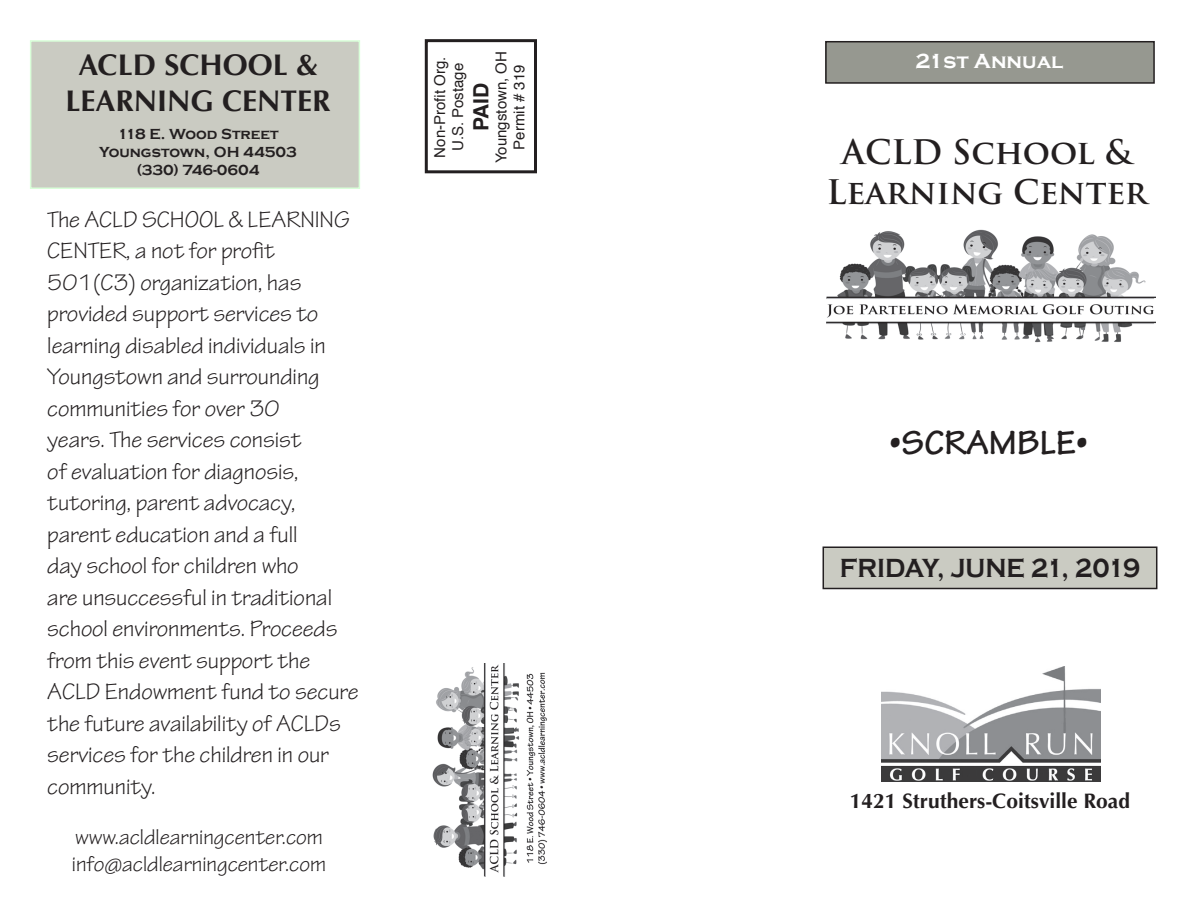
<style>
.page{position:relative;width:1188px;height:918px;background:#fff}
.page>*{position:absolute;margin:0;border:0;box-sizing:border-box;transform-origin:0 0}
.t1{font:700 36px "Tekton Pro";color:#231f20}
.t2{font:700 33px "Trajan Pro";color:#231f20}
.t3{font:700 30px "Optima";color:#231f20}
.t4{font:700 27px "Copperplate Gothic";color:#231f20;scale:.9 1}
.t5{font:24px/31.5px "Tekton Pro";color:#231f20}
.t6{font:22.5px "Tekton Pro";color:#231f20}
.t7{font:700 21px "Optima";color:#231f20}
.t8{font:700 21px "Copperplate Gothic";color:#fff}
.t9{font:700 21px "Helvetica";color:#231f20}
.t10{font:15px "Helvetica";color:#231f20}
.t11{font:700 15px "Copperplate Gothic";color:#231f20}
</style>
<div class="page">
<div style="left:823px;top:547px;width:334px;height:42px;background:#cacbc2"></div>
<div style="left:823px;top:547px;width:334px;height:42px;border:2px solid #231f20"></div>
<div style="left:826px;top:42px;width:328px;height:41px;background:#969890"></div>
<div style="left:825px;top:41px;width:330px;height:43px;border:2px solid #231f20"></div>
<div style="left:826px;top:562px;width:329px;height:21px;background:#cacbc2"></div>
<img style="left:826px;top:229px;width:330px;height:114px">
<img style="left:882px;top:667px;width:218px;height:115px">
<div style="left:425px;top:39px;width:112px;height:134px;border:3px solid #231f20"></div>
<img style="left:432px;top:663px;width:115px;height:214px">
<div style="left:30px;top:40px;width:330px;height:149px;background:#cacbc2;border:2px solid #d9ffd9"></div>
<p class="t3" style="left:79px;top:47px;width:241px">ACLD SCHOOL &amp;</p>
<p class="t3" style="left:66px;top:83px;width:267px">LEARNING CENTER</p>
<p class="t11" style="left:117px;top:126px;width:163px">118 E. Wood Street</p>
<p class="t11" style="left:99px;top:144px;width:199px">Youngstown, OH 44503</p>
<p class="t11" style="left:137px;top:162px;width:124px">(330) 746-0604</p>
<p class="t5" style="left:47px;top:204px;width:313px">The ACLD SCHOOL &amp; LEARNING<br>CENTER, a not for profit<br>501(C3) organization, has provided support services to learning disabled individuals in<br>Youngstown and surrounding communities for over 30<br>years. The services consist<br>of evaluation for diagnosis, tutoring, parent advocacy, parent education and a full<br>day school for children who<br>are unsuccessful in traditional school environments. Proceeds from this event support the<br>ACLD Endowment fund to secure the future availability of ACLDs services for the children in our community.</p>
<p class="t6" style="left:75px;top:824px;width:249px">www.acldlearningcenter.com</p>
<p class="t6" style="left:72px;top:851px;width:256px">info@acldlearningcenter.com</p>
<p class="t10" style="left:490px;top:163px;width:114px;rotate:-90deg">Youngstown, OH</p>
<p class="t10" style="left:428px;top:158px;width:102px;rotate:-90deg">Non-Profit Org.</p>
<p class="t10" style="left:446px;top:151px;width:90px;rotate:-90deg">U.S. Postage</p>
<p class="t10" style="left:508px;top:150px;width:87px;rotate:-90deg">Permit # 319</p>
<p class="t9" style="left:464px;top:131px;width:50px;rotate:-90deg">PAID</p>
<p class="t8" style="left:916px;top:49px;width:149px">21st Annual</p>
<p class="t2" style="left:842px;top:132px;width:292px">ACLD School &amp;</p>
<p class="t2" style="left:826px;top:171px;width:323px">Learning Center</p>
<p class="t1" style="left:890px;top:421px;width:200px">•SCRAMBLE•</p>
<p class="t4" style="left:840px;top:553px;width:335px">FRIDAY, JUNE 21, 2019</p>
<p class="t7" style="left:850px;top:789px;width:282px">1421 Struthers-Coitsville Road</p>
</div>
